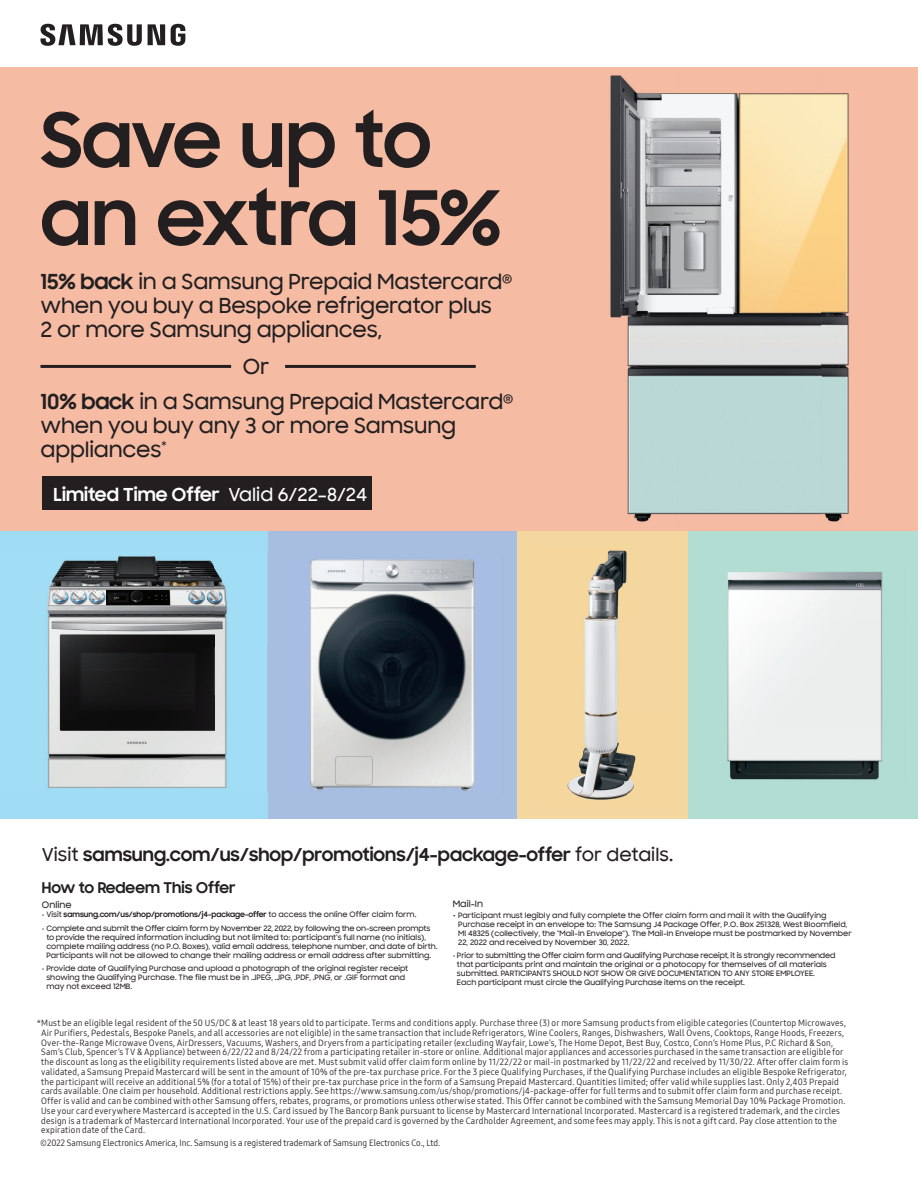
<style>
.page{position:relative;width:918px;height:1188px;background:#fff}
.page>*{position:absolute;margin:0;border:0;box-sizing:border-box;transform-origin:0 0}
.t1{font:700 114.45px "Samsung Sharp Sans";color:#231f20}
.t2{font:700 75px/78px "Samsung Sharp Sans";letter-spacing:-.01em;color:#231f20}
.t3{font:700 50.55px/54.8px "Samsung Sharp Sans";color:#231f20}
.t4{font:700 49.95px "Samsung Sharp Sans";color:#231f20}
.t5{font:500 22.2px/25.5px "Samsung Sharp Sans";color:#231f20}
.t6{font:500 21px/24px "Samsung Sharp Sans";letter-spacing:-.01em;color:#231f20}
.t7{font:700 18.15px "Samsung Sharp Sans";color:#fff}
.t8{font:700 18px "Samsung Sharp Sans";color:#231f20}
.t9{font:700 15px "Samsung Sharp Sans";color:#231f20}
.t10{font:9px/9.8px "Samsung One 400 C";letter-spacing:.02em;color:#231f20}
.t11{font:9px "Samsung One 400 C";color:#231f20}
.t12{font:500 9px "Samsung Sharp Sans";color:#231f20}
.t13{font:500 7.5px/9px "Samsung Sharp Sans";color:#231f20}
.t14{font:700 7.5px "Samsung Sharp Sans";color:#231f20}
.s1{font-weight:700}
.s2{font-weight:500}
.s3{font-size:9px}
</style>
<div class="page">
<svg style="left:40px;top:24px;width:145px;height:22px"></svg>
<div style="left:0;top:68px;width:918px;height:466px;background:#f5bba3"></div>
<div style="left:0;top:531px;width:268px;height:288px;background:#9fdcf4"></div>
<div style="left:268px;top:531px;width:249px;height:288px;background:#a7bee1"></div>
<div style="left:517px;top:531px;width:171px;height:288px;background:#f4d79e"></div>
<div style="left:688px;top:531px;width:230px;height:288px;background:#b1ddd3"></div>
<img style="left:317px;top:559px;width:158px;height:188px">
<img style="left:317px;top:747px;width:158px;height:44px">
<img style="left:567px;top:550px;width:69px;height:250px">
<img style="left:727px;top:572px;width:156px;height:208px">
<hr style="left:285px;top:365px;width:191px;height:3px;background:#231f20">
<hr style="left:40px;top:365px;width:191px;height:3px;background:#231f20">
<img style="left:47px;top:553px;width:221px;height:239px">
<img style="left:310px;top:559px;width:7px;height:231px">
<div style="left:42px;top:477px;width:329px;height:33px;background:#231f20"></div>
<img style="left:610px;top:75px;width:239px;height:447px">
<h3 class="t3" style="left:37px;top:86px;width:423px">Summer savings with an extra</h3>
<h2 class="t2" style="left:40px;top:97px;width:462px">Save up to an extra 15%</h2>
<h3 class="t6" style="left:40px;top:268px;width:473px"><span class="s1">15% back</span> in a Samsung Prepaid Mastercard<sup>® </sup>when you buy a Bespoke refrigerator plus<br>2 or more Samsung appliances,</h3>
<h1 class="t1" style="left:37px;top:193px;width:197px">10%</h1>
<h3 class="t4" style="left:232px;top:217px;width:72px">off</h3>
<h3 class="t6" style="left:243px;top:354px;width:28px">Or</h3>
<h3 class="t5" style="left:40px;top:379px;width:442px">Mastercard<sup>®</sup> when you purchase 3<br>or more eligible Samsung appliances.<sup>*</sup></h3>
<h3 class="t6" style="left:40px;top:389px;width:474px"><span class="s1">10% back</span> in a Samsung Prepaid Mastercard<sup>® </sup>when you buy any 3 or more Samsung appliances<sup>*</sup></h3>
<h3 class="t7" style="left:53px;top:481px;width:315px">Limited Time Offer <span class="s2">Valid 6/22–8/24</span></h3>
<h3 class="t8" style="left:42px;top:842px;width:633px"><span class="s2">Visit</span> samsung.com/us/shop/promotions/j4-package-offer <span class="s2">for details.</span></h3>
<h3 class="t9" style="left:42px;top:876px;width:195px">How to Redeem This Offer</h3>
<p class="t12" style="left:42px;top:898px;width:31px">Online</p>
<p class="t14" style="left:42px;top:909px;width:376px"><span class="s2">• Visit</span> samsung.com/us/shop/promotions/j4-package-offer <span class="s2">to access the online Offer claim form.</span></p>
<p class="t13" style="left:46px;top:923px;width:393px;text-indent:-5px">• Complete and submit the Offer claim form by November 22, 2022, by following the on-screen prompts to provide the required information including but not limited to: participant’s full name (no initials), complete mailing address (no P.O. Boxes), valid email address, telephone number, and date of birth.<br>Participants will not be allowed to change their mailing address or email address after submitting.</p>
<p class="t13" style="left:46px;top:963px;width:363px;text-indent:-5px">• Provide date of Qualifying Purchase and upload a photograph of the original register receipt showing the Qualifying Purchase. The file must be in .JPEG, .JPG, .PDF, .PNG, or .GIF format and may not exceed 12MB.</p>
<p class="t12" style="left:453px;top:897px;width:32px">Mail-In</p>
<p class="t13" style="left:458px;top:910px;width:395px;text-indent:-5px"><span class="s3">•</span> Participant must legibly and fully complete the Offer claim form and mail it with the Qualifying Purchase receipt in an envelope to: The Samsung J4 Package Offer, P.O. Box 251328, West Bloomfield, MI 48325 (collectively, the “Mail-In Envelope”). The Mail-In Envelope must be postmarked by November 22, 2022 and received by November 30, 2022.</p>
<p class="t13" style="left:457px;top:950px;width:380px;text-indent:-4px">• Prior to submitting the Offer claim form and Qualifying Purchase receipt, it is strongly recommended that participants print and maintain the original or a photocopy for themselves of all materials submitted. PARTICIPANTS SHOULD NOT SHOW OR GIVE DOCUMENTATION TO ANY STORE EMPLOYEE.<br>Each participant must circle the Qualifying Purchase items on the receipt.</p>
<p class="t10" style="left:41px;top:1018px;width:809px;text-indent:-4px">* Must be an eligible legal resident of the 50 US/DC &amp; at least 18 years old to participate. Terms and conditions apply. Purchase three (3) or more Samsung products from eligible categories (Countertop Microwaves, Air Purifiers, Pedestals, Bespoke Panels, and all accessories are not eligible) in the same transaction that include Refrigerators, Wine Coolers, Ranges, Dishwashers, Wall Ovens, Cooktops, Range Hoods, Freezers, Over-the-Range Microwave Ovens, AirDressers, Vacuums, Washers, and Dryers from a participating retailer (excluding Wayfair, Lowe’s, The Home Depot, Best Buy, Costco, Conn’s Home Plus, P.C Richard &amp; Son, Sam’s Club, Spencer’s TV &amp; Appliance) between 6/22/22 and 8/24/22 from a participating retailer in-store or online. Additional major appliances and accessories purchased in the same transaction are eligible for the discount as long as the eligibility requirements listed above are met. Must submit valid offer claim form online by 11/22/22 or mail-in postmarked by 11/22/22 and received by 11/30/22. After offer claim form is validated, a Samsung Prepaid Mastercard will be sent in the amount of 10% of the pre-tax purchase price. For the 3 piece Qualifying Purchases, if the Qualifying Purchase includes an eligible Bespoke Refrigerator, the participant will receive an additional 5% (for a total of 15%) of their pre-tax purchase price in the form of a Samsung Prepaid Mastercard. Quantities limited; offer valid while supplies last. Only 2,403 Prepaid cards available. One claim per household. Additional restrictions apply. See https://www.samsung.com/us/shop/promotions/j4-package-offer for full terms and to submit offer claim form and purchase receipt.<br>Offer is valid and can be combined with other Samsung offers, rebates, programs, or promotions unless otherwise stated. This Offer cannot be combined with the Samsung Memorial Day 10% Package Promotion.<br>Use your card everywhere Mastercard is accepted in the U.S. Card issued by The Bancorp Bank pursuant to license by Mastercard International Incorporated. Mastercard is a registered trademark, and the circles design is a trademark of Mastercard International Incorporated. Your use of the prepaid card is governed by the Cardholder Agreement, and some fees may apply. This is not a gift card. Pay close attention to the expiration date of the Card.</p>
<p class="t11" style="left:40px;top:1137px;width:401px">©2022 Samsung Electronics America, Inc. Samsung is a registered trademark of Samsung Electronics Co., Ltd.</p>
</div>
